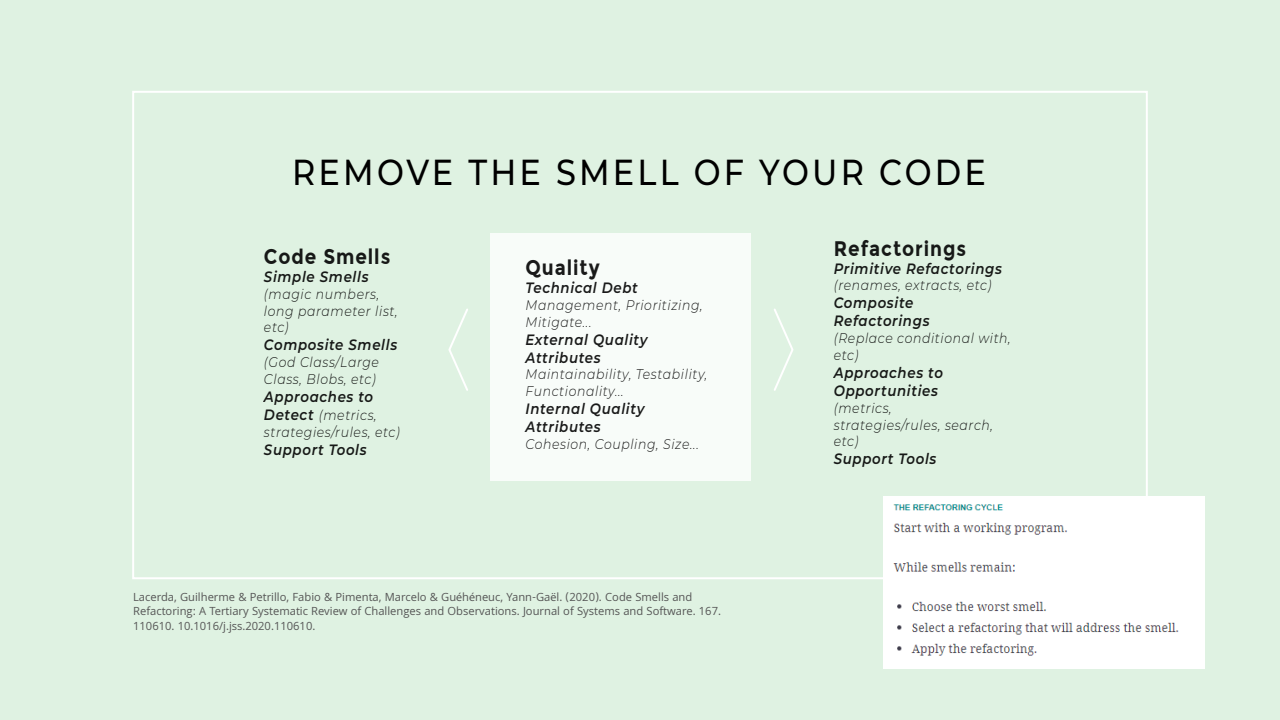
<style>
.page{position:relative;width:1280px;height:720px;background:#dff2e2}
.page>*{position:absolute;margin:0;border:0;box-sizing:border-box;transform-origin:0 0}
.t1{font:500 36px "Montserrat";letter-spacing:.1em;color:#000;scale:.89 1}
.t2{font:700 21px "Montserrat";letter-spacing:.05em;color:#000;scale:.89 1}
.t3{font:italic 600 15px/18px "Montserrat";letter-spacing:.05em;color:#000;scale:.89 1}
.t4{font:italic 300 14px/16.8px "Montserrat";letter-spacing:.05em;color:#000;scale:.89 1}
.t5{font:12px/14.4px "Khula";color:#565656}
.s1{font-weight:600;font-size:15px}
.s2{font-family:"Myriad Pro"}
</style>
<div class="page">
<div style="left:491px;top:233px;width:260px;height:248px;background:#f8fcf9"></div>
<svg style="left:448px;top:309px;width:20px;height:82px"></svg>
<svg style="left:774px;top:308px;width:20px;height:83px"></svg>
<img style="left:883px;top:497px;width:322px;height:171px">
<h1 class="t1" style="left:292px;top:148px;width:781px">REMOVE THE SMELL OF YOUR CODE</h1>
<h2 class="t2" style="left:264px;top:244px;width:144px">Code Smells</h2>
<p class="t3" style="left:264px;top:267px;width:119px">Simple Smells</p>
<p class="t4" style="left:264px;top:285px;width:152px">(magic numbers, long parameter list, etc)</p>
<p class="t3" style="left:264px;top:335px;width:151px">Composite Smells</p>
<p class="t4" style="left:264px;top:353px;width:131px">(God Class/Large<br>Class, Blobs, etc)</p>
<p class="t3" style="left:264px;top:387px;width:124px">Approaches to</p>
<p class="t4" style="left:264px;top:406px;width:154px"><span class="s1">Detect</span> (metrics, strategies/rules, etc)</p>
<p class="t3" style="left:264px;top:440px;width:117px">Support Tools</p>
<h2 class="t2" style="left:526px;top:255px;width:85px">Quality</h2>
<p class="t3" style="left:526px;top:278px;width:128px">Technical Debt</p>
<p class="t4" style="left:526px;top:296px;width:201px">Management, Prioritizing,<br>Mitigate...</p>
<p class="t3" style="left:526px;top:330px;width:139px">External Quality<br>Attributes</p>
<p class="t4" style="left:526px;top:365px;width:206px">Maintainability, Testability,<br>Functionality...</p>
<p class="t3" style="left:526px;top:399px;width:135px">Internal Quality<br>Attributes</p>
<p class="t4" style="left:526px;top:435px;width:196px">Cohesion, Coupling, Size...</p>
<p class="t5" style="left:133px;top:590px;width:589px">Lacerda, Guilherme &amp; Petrillo, Fabio &amp; Pimenta, Marcelo &amp; Gu<span class="s2">é</span>h<span class="s2">é</span>neuc, Yann-Ga<span class="s2">ë</span>l. (2020). Code Smells and<br>Refactoring: A Tertiary Systematic Review of Challenges and Observations. Journal of Systems and Software. 167.<br>110610. 10.1016/j.jss.2020.110610.</p>
<h2 class="t2" style="left:834px;top:236px;width:150px">Refactorings</h2>
<p class="t3" style="left:834px;top:259px;width:191px">Primitive Refactorings</p>
<p class="t4" style="left:834px;top:277px;width:179px">(renames, extracts, etc)</p>
<p class="t3" style="left:834px;top:293px;width:109px">Composite<br>Refactorings</p>
<p class="t4" style="left:834px;top:329px;width:200px">(Replace conditional with, etc)</p>
<p class="t3" style="left:834px;top:363px;width:124px">Approaches to<br>Opportunities</p>
<p class="t4" style="left:834px;top:399px;width:180px">(metrics, strategies/rules, search, etc)</p>
<p class="t3" style="left:834px;top:449px;width:117px">Support Tools</p>
</div>
